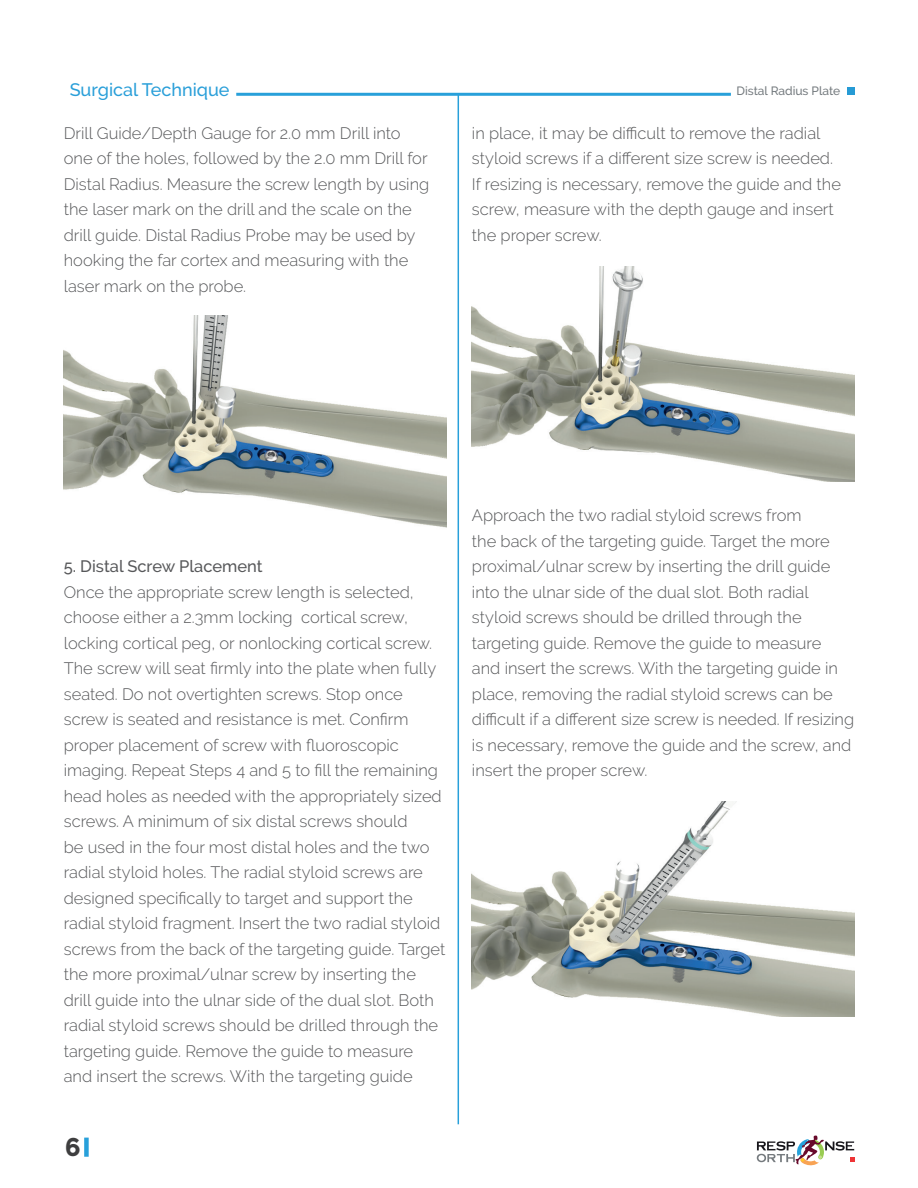
<style>
.page{position:relative;width:918px;height:1188px;background:#fff}
.page>*{position:absolute;margin:0;border:0;box-sizing:border-box;transform-origin:0 0}
.t1{font:800 25.5px "Raleway";color:#3e3e3f}
.t2{font:500 18px "Raleway";color:#2a9fd9}
.t3{font:300 16.5px/25.5px "Raleway";color:#57585a}
.t4{font:500 16.5px "Raleway";color:#57585a}
.t5{font:500 12px "Raleway";color:#757b7f}
</style>
<div class="page">
<hr style="left:458px;top:93px;width:1px;height:1031px;background:#28a0da">
<img style="left:64px;top:316px;width:382px;height:212px">
<img style="left:472px;top:267px;width:382px;height:215px">
<img style="left:472px;top:802px;width:382px;height:215px">
<hr style="left:236px;top:93px;width:495px;height:3px;background:#28a0da">
<div style="left:847px;top:88px;width:7px;height:7px;background:#269bd5"></div>
<div style="left:84px;top:1138px;width:5px;height:19px;background:#28a0da"></div>
<svg style="left:757px;top:1135px;width:97px;height:31px"></svg>
<p class="t2" style="left:70px;top:79px;width:161px">Surgical Technique</p>
<p class="t5" style="left:736px;top:84px;width:105px">Distal Radius Plate</p>
<p class="t3" style="left:64px;top:120px;width:367px">Drill Guide/Depth Gauge for 2.0 mm Drill into one of the holes, followed by the 2.0 mm Drill for Distal Radius. Measure the screw length by using the laser mark on the drill and the scale on the drill guide. Distal Radius Probe may be used by hooking the far cortex and measuring with the laser mark on the probe.</p>
<p class="t3" style="left:472px;top:120px;width:371px">in place, it may be difficult to remove the radial styloid screws if a different size screw is needed.<br>If resizing is necessary, remove the guide and the screw, measure with the depth gauge and insert the proper screw.</p>
<p class="t4" style="left:64px;top:557px;width:200px">5. Distal Screw Placement</p>
<p class="t3" style="left:64px;top:579px;width:383px">Once the appropriate screw length is selected, choose either a 2.3mm locking cortical screw, locking cortical peg, or nonlocking cortical screw.<br>The screw will seat firmly into the plate when fully seated. Do not overtighten screws. Stop once screw is seated and resistance is met. Confirm proper placement of screw with fluoroscopic imaging. Repeat Steps 4 and 5 to fill the remaining head holes as needed with the appropriately sized screws. A minimum of six distal screws should<br>be used in the four most distal holes and the two radial styloid holes. The radial styloid screws are designed specifically to target and support the radial styloid fragment. Insert the two radial styloid screws from the back of the targeting guide. Target the more proximal/ulnar screw by inserting the drill guide into the ulnar side of the dual slot. Both radial styloid screws should be drilled through the targeting guide. Remove the guide to measure and insert the screws. With the targeting guide</p>
<h1 class="t1" style="left:65px;top:1133px;width:17px">6</h1>
<p class="t3" style="left:472px;top:503px;width:384px">Approach the two radial styloid screws from<br>the back of the targeting guide. Target the more proximal/ulnar screw by inserting the drill guide into the ulnar side of the dual slot. Both radial styloid screws should be drilled through the targeting guide. Remove the guide to measure<br>and insert the screws. With the targeting guide in place, removing the radial styloid screws can be difficult if a different size screw is needed. If resizing is necessary, remove the guide and the screw, and insert the proper screw.</p>
</div>
